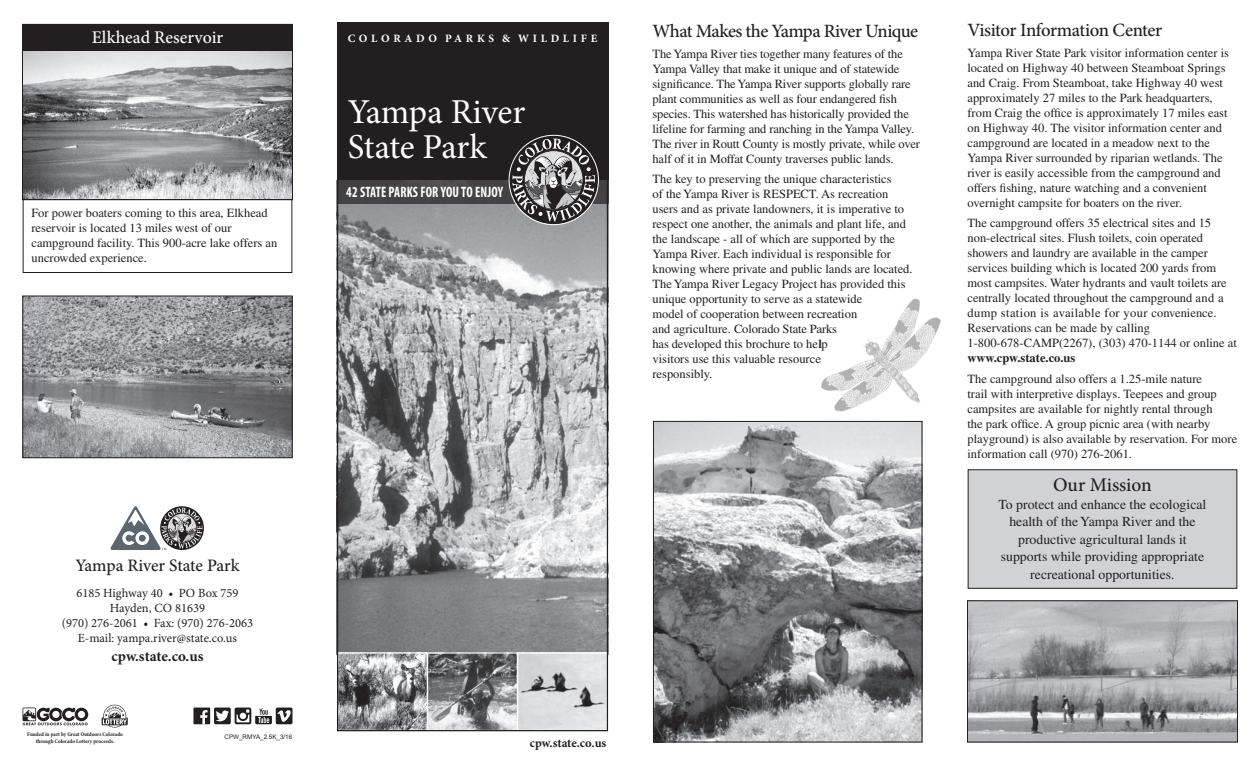
<style>
.page{position:relative;width:1260px;height:765px;background:#fff}
.page>*{position:absolute;margin:0;border:0;box-sizing:border-box;transform-origin:0 0}
.t1{font:35px/35px "Minion Pro";letter-spacing:-.01em;color:#fff}
.t2{font:500 19.38px "Minion Pro";color:#231f20}
.t3{font:500 18.75px "Minion Pro";letter-spacing:-.03em;color:#231f20}
.t4{font:500 17.75px "Minion Pro";color:#fff}
.t5{font:500 17.5px "Minion Pro";letter-spacing:-.005em;color:#231f20}
.t6{font:700 condensed 15.12px "Myriad Pro";letter-spacing:.01em;color:#fff;scale:.87 1}
.t7{font:700 15px "Minion Pro";color:#231f20}
.t8{font:13.75px/17.5px "Times LT Std";color:#231f20;text-align:center}
.t9{font:12.5px/15px "Times LT Std";color:#231f20}
.t10{font:12.5px/15px "Minion Pro";color:#231f20;text-align:center}
.t11{font:700 12.5px "Times LT Std";color:#231f20}
.t12{font:700 12.5px "Minion Pro";color:#231f20}
.t13{font:700 11.25px "Minion Pro";letter-spacing:.33em;color:#fff}
.t14{font:6.25px "Arial";color:#231f20}
.t15{font:700 condensed 5.62px/6.8px "Minion Pro";color:#231f20;text-align:center}
</style>
<div class="page">
<img style="left:339px;top:203px;width:267px;height:526px">
<img style="left:655px;top:423px;width:265px;height:317px">
<div style="left:653px;top:421px;width:269px;height:321px;border:1px solid #231f20"></div>
<img style="left:25px;top:298px;width:266px;height:158px">
<div style="left:23px;top:296px;width:270px;height:162px;border:1px solid #231f20"></div>
<div style="left:968px;top:470px;width:269px;height:118px;background:#d1d2d4"></div>
<div style="left:968px;top:469px;width:269px;height:120px;border:1px solid #231f20"></div>
<img style="left:24px;top:51px;width:267px;height:147px">
<div style="left:22px;top:24px;width:271px;height:176px;border:1px solid #231f20"></div>
<div style="left:22px;top:25px;width:270px;height:26px;background:#231f20"></div>
<div style="left:23px;top:199px;width:269px;height:74px;border:1px solid #231f20"></div>
<img style="left:969px;top:602px;width:267px;height:138px">
<div style="left:967px;top:600px;width:271px;height:142px;border:1px solid #231f20"></div>
<img style="left:821px;top:299px;width:120px;height:113px">
<div style="left:337px;top:180px;width:271px;height:23px;background:#444243"></div>
<div style="left:337px;top:22px;width:271px;height:158px;background:#231f20"></div>
<div style="left:337px;top:652px;width:91px;height:79px;border:1px solid #fff"></div>
<div style="left:427px;top:652px;width:91px;height:79px;border:1px solid #fff"></div>
<div style="left:517px;top:652px;width:91px;height:79px;border:1px solid #fff"></div>
<svg style="left:509px;top:136px;width:89px;height:88px"></svg>
<div style="left:337px;top:22px;width:271px;height:709px;border:1px solid #231f20"></div>
<svg style="left:110px;top:506px;width:94px;height:44px"></svg>
<div style="left:193px;top:708px;width:17px;height:16px;background:#231f20"></div>
<svg style="left:200px;top:710px;width:8px;height:14px"></svg>
<div style="left:214px;top:708px;width:17px;height:16px;background:#231f20;border-radius:2px"></div>
<svg style="left:216px;top:710px;width:13px;height:11px"></svg>
<div style="left:276px;top:708px;width:17px;height:16px;background:#231f20;border-radius:2px"></div>
<svg style="left:235px;top:708px;width:56px;height:16px"></svg>
<svg style="left:102px;top:705px;width:26px;height:23px"></svg>
<svg style="left:22px;top:708px;width:66px;height:17px"></svg>
<h3 class="t4" style="left:92px;top:26px;width:133px">Elkhead Reservoir</h3>
<p class="t9" style="left:32px;top:205px;width:247px">For power boaters coming to this area, Elkhead reservoir is located 13 miles west of our campground facility. This 900-acre lake offers an uncrowded experience.</p>
<h3 class="t5" style="left:75px;top:554px;width:166px">Yampa River State Park</h3>
<p class="t10" style="left:62px;top:586px;width:193px">6185 Highway 40 • PO Box 759<br>Hayden, CO 81639<br>(970) 276-2061 • Fax: (970) 276-2063<br>E-mail: yampa.river@state.co.us</p>
<p class="t7" style="left:112px;top:646px;width:93px">cpw.state.co.us</p>
<p class="t15" style="left:27px;top:731px;width:97px">Funded in part by Great Outdoors Colorado through Colorado Lottery proceeds.</p>
<p class="t14" style="left:225px;top:733px;width:69px">CPW_RMYA_2.5K_3/16</p>
<p class="t13" style="left:348px;top:30px;width:251px">COLORADO PARKS &amp; WILDLIFE</p>
<h1 class="t1" style="left:348px;top:95px;width:179px">Yampa River<br>State Park</h1>
<p class="t6" style="left:346px;top:182px;width:182px">42 STATE PARKS FOR YOU TO ENJOY</p>
<h3 class="t3" style="left:652px;top:18px;width:267px">What Makes the Yampa River Unique</h3>
<p class="t9" style="left:652px;top:46px;width:269px">The Yampa River ties together many features of the Yampa Valley that make it unique and of statewide significance. The Yampa River supports globally rare plant communities as well as four endangered fish species. This watershed has historically provided the lifeline for farming and ranching in the Yampa Valley.<br>The river in Routt County is mostly private, while over half of it in Moffat County traverses public lands.</p>
<p class="t9" style="left:652px;top:172px;width:262px">The key to preserving the unique characteristics<br>of the Yampa River is RESPECT. As recreation users and as private landowners, it is imperative to respect one another, the animals and plant life, and the landscape - all of which are supported by the Yampa River. Each individual is responsible for knowing where private and public lands are located.<br>The Yampa River Legacy Project has provided this unique opportunity to serve as a statewide<br>model of cooperation between recreation<br>and agriculture. Colorado State Parks<br>has developed this brochure to help<br>visitors use this valuable resource<br>responsibly.</p>
<h3 class="t3" style="left:968px;top:17px;width:196px">Visitor Information Center</h3>
<p class="t9" style="left:968px;top:45px;width:263px">Yampa River State Park visitor information center is located on Highway 40 between Steamboat Springs and Craig. From Steamboat, take Highway 40 west approximately 27 miles to the Park headquarters, from Craig the office is approximately 17 miles east on Highway 40. The visitor information center and campground are located in a meadow next to the Yampa River surrounded by riparian wetlands. The river is easily accessible from the campground and offers fishing, nature watching and a convenient overnight campsite for boaters on the river.</p>
<p class="t9" style="left:968px;top:216px;width:271px">The campground offers 35 electrical sites and 15 non-electrical sites. Flush toilets, coin operated showers and laundry are available in the camper services building which is located 200 yards from most campsites. Water hydrants and vault toilets are centrally located throughout the campground and a dump station is available for your convenience.<br>Reservations can be made by calling 1-800-678-CAMP(2267), (303) 470-1144 or online at</p>
<p class="t11" style="left:968px;top:351px;width:109px">www.cpw.state.co.us</p>
<p class="t9" style="left:968px;top:371px;width:271px">The campground also offers a 1.25-mile nature<br>trail with interpretive displays. Teepees and group campsites are available for nightly rental through<br>the park office. A group picnic area (with nearby playground) is also available by reservation. For more information call (970) 276-2061.</p>
<h2 class="t2" style="left:1053px;top:472px;width:100px">Our Mission</h2>
<p class="t8" style="left:999px;top:495px;width:209px">To protect and enhance the ecological health of the Yampa River and the productive agricultural lands it supports while providing appropriate recreational opportunities.</p>
<p class="t12" style="left:530px;top:734px;width:78px">cpw.state.co.us</p>
</div>
